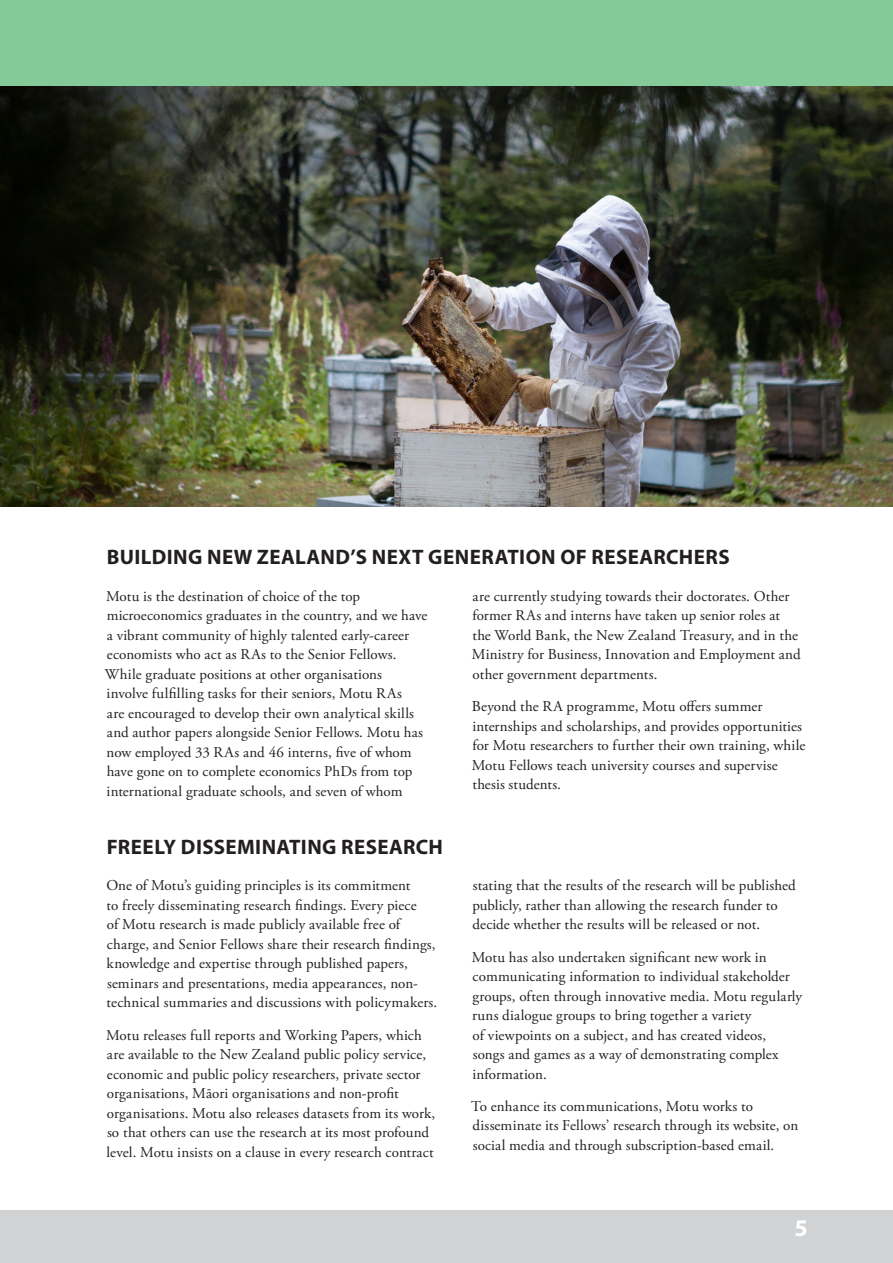
<style>
.page{position:relative;width:893px;height:1263px;background:#fff}
.page>*{position:absolute;margin:0;border:0;box-sizing:border-box;transform-origin:0 0}
.t1{font:700 24px "Myriad Pro";color:#fff}
.heading_2_span{font:700 21px "Myriad Pro";letter-spacing:.02em;color:#231f20}
.t2{font:15px/19.5px "Adobe Garamond Pro";letter-spacing:.01em;color:#231f20}
</style>
<div class="page">
<div style="left:0;top:1210px;width:893px;height:53px;background:#d1d2d4"></div>
<img style="left:0;top:85px;width:893px;height:421px">
<div style="left:0;top:0;width:893px;height:85px;background:#83ca98"></div>
<p class="heading_2_span" style="left:107px;top:543px;width:624px">BUILDING NEW ZEALAND’S NEXT GENERATION OF RESEARCHERS</p>
<p class="t2" style="left:105px;top:587px;width:324px">Motu is the destination of choice of the top microeconomics graduates in the country, and we have a vibrant community of highly talented early-career economists who act as RAs to the Senior Fellows.<br>While graduate positions at other organisations<br>involve fulfilling tasks for their seniors, Motu RAs<br>are encouraged to develop their own analytical skills and author papers alongside Senior Fellows. Motu has now employed 33 RAs and 46 interns, five of whom have gone on to complete economics PhDs from top international graduate schools, and seven of whom</p>
<p class="t2" style="left:472px;top:587px;width:330px">are currently studying towards their doctorates. Other former RAs and interns have taken up senior roles at the World Bank, the New Zealand Treasury, and in the Ministry for Business, Innovation and Employment and other government departments.</p>
<p class="t2" style="left:472px;top:697px;width:335px">Beyond the RA programme, Motu offers summer internships and scholarships, and provides opportunities for Motu researchers to further their own training, while Motu Fellows teach university courses and supervise thesis students.</p>
<p class="heading_2_span" style="left:107px;top:833px;width:338px">FREELY DISSEMINATING RESEARCH</p>
<p class="t2" style="left:106px;top:876px;width:332px">One of Motu’s guiding principles is its commitment<br>to freely disseminating research findings. Every piece<br>of Motu research is made publicly available free of charge, and Senior Fellows share their research findings, knowledge and expertise through published papers, seminars and presentations, media appearances, non&shy;technical summaries and discussions with policymakers.</p>
<p class="t2" style="left:106px;top:1026px;width:331px">Motu releases full reports and Working Papers, which are available to the New Zealand public policy service, economic and public policy researchers, private sector organisations, Māori organisations and non-profit organisations. Motu also releases datasets from its work, so that others can use the research at its most profound level. Motu insists on a clause in every research contract</p>
<p class="t2" style="left:472px;top:876px;width:325px">stating that the results of the research will be published publicly, rather than allowing the research funder to decide whether the results will be released or not.</p>
<p class="t2" style="left:472px;top:948px;width:332px">Motu has also undertaken significant new work in communicating information to individual stakeholder groups, often through innovative media. Motu regularly runs dialogue groups to bring together a variety<br>of viewpoints on a subject, and has created videos,<br>songs and games as a way of demonstrating complex information.</p>
<p class="t2" style="left:471px;top:1097px;width:329px">To enhance its communications, Motu works to disseminate its Fellows’ research through its website, on social media and through subscription-based email.</p>
<h1 class="t1" style="left:795px;top:1212px;width:15px">5</h1>
</div>
